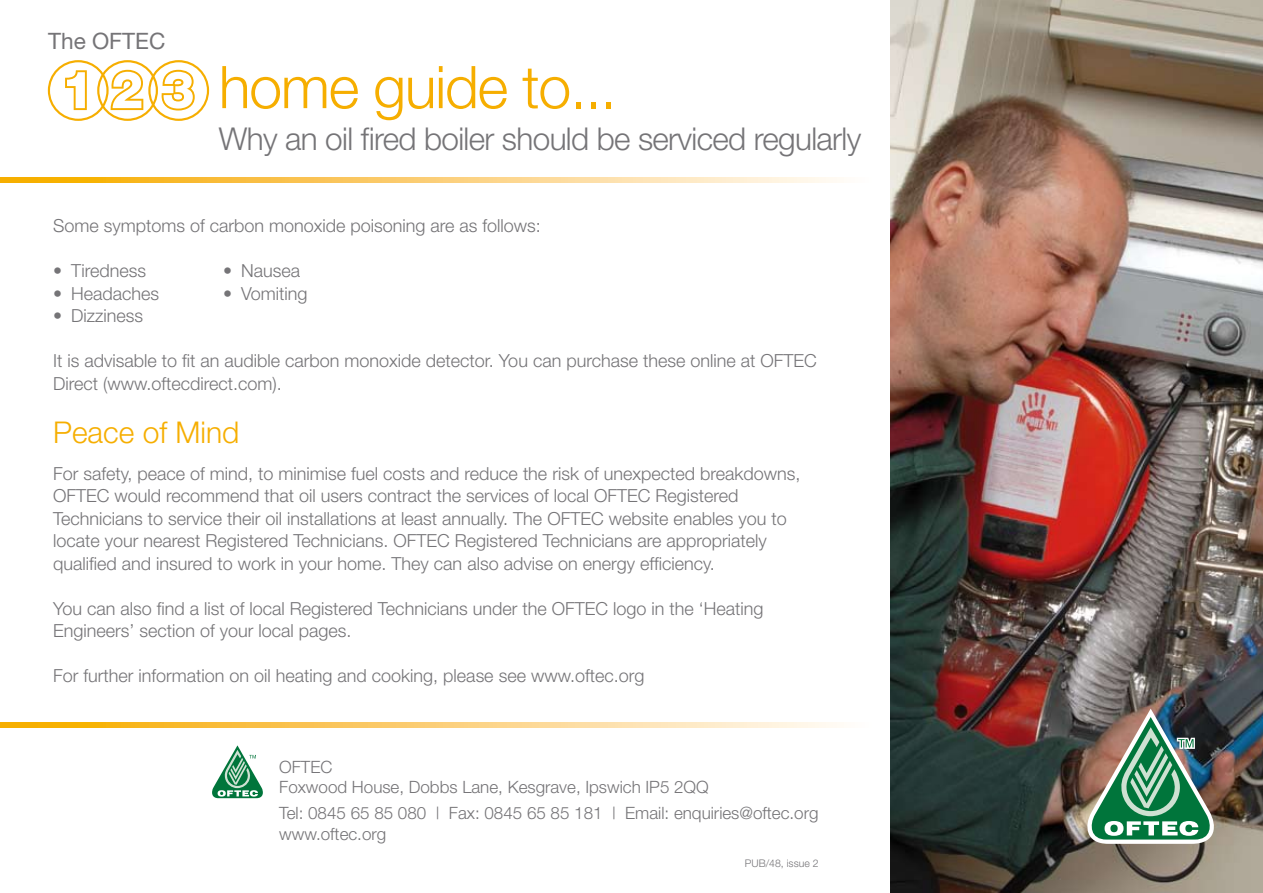
<style>
.page{position:relative;width:1263px;height:893px;background:#fff}
.page>*{position:absolute;margin:0;border:0;box-sizing:border-box;transform-origin:0 0}
.t1{font:300 58.8px "Helvetica Neue";letter-spacing:-.02em;color:#f6ae00}
.t2{font:800 51.45px "Helvetica Neue";color:#fff}
.t3{font:300 31.5px "Helvetica Neue";letter-spacing:-.02em;color:#757477}
.t4{font:300 30px "Helvetica Neue";color:#f6ae00}
.t5{font:22.65px "Helvetica Neue";color:#757477}
.t6{font:300 18px/22.5px "Helvetica Neue";color:#757477}
.t7{font:300 16.95px/20.4px "Helvetica Neue";color:#757477}
.t8{font:300 10.5px "Helvetica Neue";color:#757477}
</style>
<div class="page">
<svg style="left:0;top:722px;width:840px;height:5px;background:#fbcf73"></svg>
<svg style="left:0;top:178px;width:840px;height:5px;background:#fbcf73"></svg>
<img style="left:890px;top:0;width:373px;height:893px">
<img style="left:1084px;top:709px;width:133px;height:135px">
<svg style="left:212px;top:745px;width:51px;height:54px"></svg>
<div style="left:48px;top:60px;width:61px;height:61px;border:2px solid #f6ae00;border-radius:50%"></div>
<svg style="left:65px;top:70px;width:22px;height:41px"></svg>
<div style="left:97px;top:60px;width:61px;height:61px;border:2px solid #f6ae00;border-radius:50%"></div>
<svg style="left:109px;top:68px;width:36px;height:44px"></svg>
<div style="left:148px;top:60px;width:61px;height:61px;border:2px solid #f6ae00;border-radius:50%"></div>
<svg style="left:160px;top:68px;width:37px;height:44px"></svg>
<p class="t5" style="left:48px;top:28px;width:119px">The OFTEC</p>
<h2 class="t2" style="left:62px;top:59px;width:134px">123</h2>
<h1 class="t1" style="left:219px;top:51px;width:399px">home guide to...</h1>
<h3 class="t3" style="left:219px;top:120px;width:644px">Why an oil fired boiler should be serviced regularly</h3>
<p class="t6" style="left:53px;top:214px;width:489px">Some symptoms of carbon monoxide poisoning are as follows:</p>
<p class="t6" style="left:53px;top:259px;width:95px">• Tiredness</p>
<p class="t6" style="left:223px;top:259px;width:79px">• Nausea</p>
<p class="t6" style="left:53px;top:282px;width:108px">• Headaches</p>
<p class="t6" style="left:223px;top:282px;width:86px">• Vomiting</p>
<p class="t6" style="left:53px;top:304px;width:91px">• Dizziness</p>
<p class="t6" style="left:53px;top:349px;width:765px">It is advisable to fit an audible carbon monoxide detector. You can purchase these online at OFTEC<br>Direct (www.oftecdirect.com).</p>
<h3 class="t4" style="left:53px;top:414px;width:188px">Peace of Mind</h3>
<p class="t6" style="left:53px;top:462px;width:749px">For safety, peace of mind, to minimise fuel costs and reduce the risk of unexpected breakdowns, OFTEC would recommend that oil users contract the services of local OFTEC Registered Technicians to service their oil installations at least annually. The OFTEC website enables you to locate your nearest Registered Technicians. OFTEC Registered Technicians are appropriately qualified and insured to work in your home. They can also advise on energy efficiency.</p>
<p class="t6" style="left:53px;top:597px;width:712px">You can also find a list of local Registered Technicians under the OFTEC logo in the ‘Heating<br>Engineers’ section of your local pages.</p>
<p class="t6" style="left:53px;top:664px;width:593px">For further information on oil heating and cooking, please see www.oftec.org</p>
<p class="t7" style="left:279px;top:756px;width:431px">OFTEC<br>Foxwood House, Dobbs Lane, Kesgrave, Ipswich IP5 2QQ</p>
<p class="t7" style="left:279px;top:803px;width:541px">Tel: 0845 65 85 080 | Fax: 0845 65 85 181 | Email: enquiries@oftec.org www.oftec.org</p>
<p class="t8" style="left:745px;top:857px;width:75px">PUB/48, issue 2</p>
</div>
